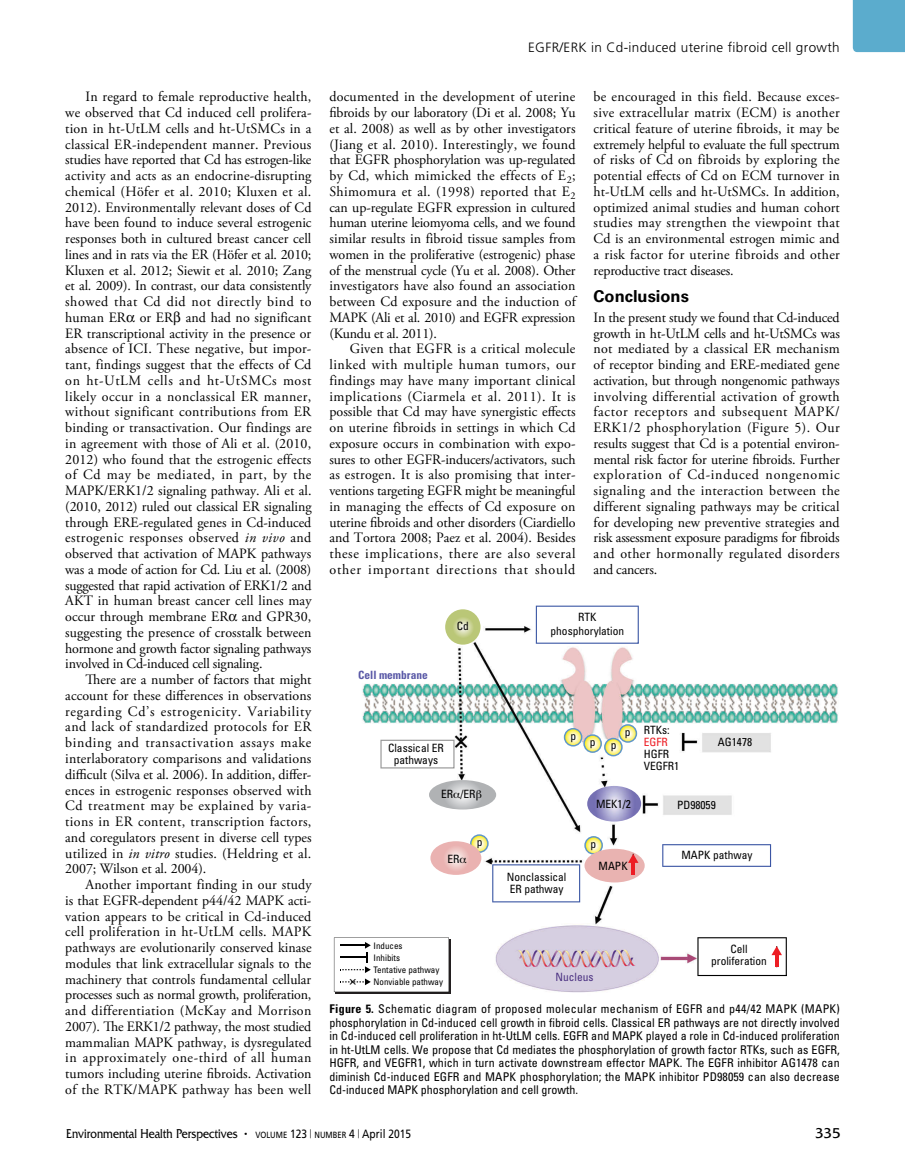
<style>
.page{position:relative;width:905px;height:1175px;background:#fff}
.page>*{position:absolute;margin:0;border:0;box-sizing:border-box;transform-origin:0 0}
.t1{font:700 16.5px "Univers LT Std";color:#000}
.t2{font:15px "Friz Quadrata Std";color:#000}
.t3{font:14.25px/15.8px "Adobe Garamond Pro";letter-spacing:.02em;color:#000;text-align:justify}
.t4{font:13.5px "Friz Quadrata Std";color:#000;scale:.85 1}
.t5{font:300 13.5px "Frutiger LT Std";letter-spacing:.025em;color:#000}
.t6{font:condensed 12px/13.5px "Univers LT Std";color:#000;text-align:justify}
.t7{font:condensed 11.4px/12px "Univers LT Std";color:#000;text-align:center}
.t8{font:700 condensed 11.4px "Univers LT Std";color:#5958a6}
.t9{font:condensed 11.4px "Univers LT Std";color:#4a3081}
.t10{font:condensed 11.4px "Univers LT Std";color:#ed1d24}
.t11{font:condensed 9px/12px "Univers LT Std";color:#000}
.s1{font-style:italic}
.s2{font-weight:700}
.s3{font-size:12px}
.s4{font-family:"Frutiger LT Std";font-size:9px}
.s5{font-family:"Frutiger LT Std";font-size:12px}
.s6{font-family:"Frutiger LT Std";font-weight:300;font-size:9px}
</style>
<div class="page">
<div style="left:852px;top:0;width:52px;height:52px;background:#5baccd"></div>
<img style="left:333px;top:605px;width:505px;height:389px">
<img style="left:587px;top:786px;width:54px;height:35px">
<svg style="left:380px;top:739px;width:74px;height:29px"></svg>
<svg style="left:662px;top:844px;width:109px;height:23px"></svg>
<svg style="left:564px;top:724px;width:73px;height:32px"></svg>
<svg style="left:445px;top:609px;width:35px;height:35px"></svg>
<div style="left:584px;top:848px;width:60px;height:34px;background:#e9b3b1;border-radius:50%"></div>
<svg style="left:536px;top:605px;width:102px;height:38px"></svg>
<hr style="left:631px;top:861px;width:3px;height:14px;background:#ed1d24">
<svg style="left:628px;top:853px;width:10px;height:10px"></svg>
<svg style="left:697px;top:937px;width:89px;height:39px"></svg>
<img style="left:335px;top:939px;width:115px;height:54px">
<svg style="left:430px;top:834px;width:173px;height:68px"></svg>
<svg style="left:429px;top:780px;width:67px;height:29px"></svg>
<svg style="left:334px;top:937px;width:115px;height:55px"></svg>
<p class="t3" style="left:65px;top:89px;width:248px;text-indent:20px">In regard to female reproductive health, we observed that Cd induced cell prolifera&shy;tion in ht-UtLM cells and ht-UtSMCs in a classical ER-independent manner. Previous studies have reported that Cd has estrogen-like activity and acts as an endocrine-disrupting chemical (Höfer et al. 2010; Kluxen et al.<br>2012). Environmentally relevant doses of Cd have been found to induce several estrogenic responses both in cultured breast cancer cell lines and in rats via the ER (Höfer et al. 2010; Kluxen et al. 2012; Siewit et al. 2010; Zang et al. 2009). In contrast, our data consistently showed that Cd did not directly bind to human ER or ER and had no significant ER transcriptional activity in the presence or absence of ICI. These negative, but impor&shy;tant, findings suggest that the effects of Cd on ht-UtLM cells and ht-UtSMCs most likely occur in a nonclassical ER manner, without significant contributions from ER binding or transactivation. Our findings are in agreement with those of Ali et al. (2010, 2012) who found that the estrogenic effects of Cd may be mediated, in part, by the MAPK/ERK1/2 signaling pathway. Ali et al. (2010, 2012) ruled out classical ER signaling through ERE-regulated genes in Cd-induced estrogenic responses observed <span class="s1">in vivo</span> and observed that activation of MAPK pathways was a mode of action for Cd. Liu et al. (2008) suggested that rapid activation of ERK1/2 and AKT in human breast cancer cell lines may occur through membrane ER and GPR30, suggesting the presence of crosstalk between hormone and growth factor signaling pathways involved in Cd-induced cell signaling.</p>
<p class="t3" style="left:65px;top:672px;width:248px;text-indent:20px">There are a number of factors that might account for these differences in observations regarding Cd’s estrogenicity. Variability and lack of standardized protocols for ER binding and transactivation assays make interlaboratory comparisons and validations difficult (Silva et al. 2006). In addition, differ&shy;ences in estrogenic responses observed with Cd treatment may be explained by varia&shy;tions in ER content, transcription factors, and coregulators present in diverse cell types utilized in <span class="s1">in vitro</span> studies. (Heldring et al.<br>2007; Wilson et al. 2004).</p>
<p class="t3" style="left:65px;top:877px;width:248px;text-indent:20px">Another important finding in our study is that EGFR-dependent p44/42 MAPK acti&shy;vation appears to be critical in Cd-induced cell proliferation in ht-UtLM cells. MAPK pathways are evolutionarily conserved kinase modules that link extracellular signals to the machinery that controls fundamental cellular processes such as normal growth, proliferation, and differentiation (McKay and Morrison 2007). The ERK1/2 pathway, the most studied mammalian MAPK pathway, is dysregulated in approximately one-third of all human tumors including uterine fibroids. Activation of the RTK/MAPK pathway has been well</p>
<p class="t5" style="left:528px;top:40px;width:313px">EGFR/ERK in Cd-induced uterine fibroid cell growth</p>
<p class="t3" style="left:329px;top:89px;width:248px">documented in the development of uterine fibroids by our laboratory (Di et al. 2008; Yu et al. 2008) as well as by other investigators (Jiang et al. 2010). Interestingly, we found that EGFR phosphorylation was up‑regulated by Cd, which mimicked the effects of E<sub>2</sub>; Shimomura et al. (1998) reported that E<sub>2 </sub>can up‑regulate EGFR expression in cultured human uterine leiomyoma cells, and we found similar results in fibroid tissue samples from women in the proliferative (estrogenic) phase of the menstrual cycle (Yu et al. 2008). Other investigators have also found an association between Cd exposure and the induction of MAPK (Ali et al. 2010) and EGFR expression (Kundu et al. 2011).</p>
<p class="t3" style="left:329px;top:341px;width:248px;text-indent:20px">Given that EGFR is a critical molecule linked with multiple human tumors, our findings may have many important clinical implications (Ciarmela et al. 2011). It is possible that Cd may have synergistic effects on uterine fibroids in settings in which Cd exposure occurs in combination with expo&shy;sures to other EGFR-inducers/activators, such as estrogen. It is also promising that inter&shy;ventions targeting EGFR might be meaningful in managing the effects of Cd exposure on uterine fibroids and other disorders (Ciardiello and Tortora 2008; Paez et al. 2004). Besides these implications, there are also several other important directions that should</p>
<p class="t3" style="left:593px;top:89px;width:248px">be encouraged in this field. Because exces&shy;sive extracellular matrix (ECM) is another critical feature of uterine fibroids, it may be extremely helpful to evaluate the full spectrum of risks of Cd on fibroids by exploring the potential effects of Cd on ECM turnover in ht-UtLM cells and ht-UtSMCs. In addition, optimized animal studies and human cohort studies may strengthen the viewpoint that Cd is an environmental estrogen mimic and a risk factor for uterine fibroids and other reproductive tract diseases.</p>
<p class="t1" style="left:593px;top:286px;width:97px">Conclusions</p>
<p class="t3" style="left:593px;top:310px;width:248px">In the present study we found that Cd-induced growth in ht-UtLM cells and ht-UtSMCs was not mediated by a classical ER mechanism of receptor binding and ERE-mediated gene activation, but through nongenomic pathways involving differential activation of growth factor receptors and subsequent MAPK/ ERK1/2 phosphorylation (Figure 5). Our results suggest that Cd is a potential environ&shy;mental risk factor for uterine fibroids. Further exploration of Cd-induced nongenomic signaling and the interaction between the different signaling pathways may be critical for developing new preventive strategies and risk assessment exposure paradigms for fibroids and other hormonally regulated disorders and cancers.</p>
<p class="t8" style="left:358px;top:668px;width:71px">Cell membrane</p>
<p class="t7" style="left:456px;top:620px;width:14px">Cd</p>
<p class="t7" style="left:388px;top:741px;width:57px">Classical ER pathways</p>
<p class="t7" style="left:441px;top:788px;width:36px">ER /ER</p>
<p class="t7" style="left:550px;top:610px;width:75px;line-height:13.6px">RTK phosphorylation</p>
<p class="t7" style="left:570px;top:729px;width:7px">p</p>
<p class="t7" style="left:590px;top:735px;width:7px">p</p>
<p class="t7" style="left:610px;top:739px;width:7px">p</p>
<p class="t7" style="left:625px;top:726px;width:7px">p</p>
<p class="t7" style="left:643px;top:724px;width:27px">RTKs:</p>
<p class="t10" style="left:643px;top:735px;width:26px">EGFR</p>
<p class="t7" style="left:643px;top:748px;width:37px;text-align:left">HGFR<br>VEGFR1</p>
<p class="t7" style="left:718px;top:736px;width:36px">AG1478</p>
<p class="t7" style="left:596px;top:797px;width:36px">MEK1/2</p>
<p class="t7" style="left:677px;top:798px;width:40px">PD98059</p>
<p class="t7" style="left:447px;top:852px;width:14px">ER</p>
<p class="t11" style="left:373px;top:939px;width:71px">Induces<br>Inhibits<br>Tentative pathway<br>Nonviable pathway</p>
<p class="t7" style="left:477px;top:835px;width:7px">p</p>
<p class="t7" style="left:590px;top:837px;width:7px">p</p>
<p class="t7" style="left:507px;top:870px;width:61px;text-align:left">Nonclassical<br>ER pathway</p>
<p class="t7" style="left:598px;top:859px;width:31px">MAPK</p>
<p class="t9" style="left:555px;top:970px;width:39px">Nucleus</p>
<p class="t7" style="left:681px;top:849px;width:72px">MAPK pathway</p>
<p class="t7" style="left:711px;top:943px;width:57px">Cell proliferation</p>
<p class="t6" style="left:329px;top:1001px;width:512px"><span class="s2">Figure 5.</span> Schematic diagram of proposed molecular mechanism of EGFR and p44/42 MAPK (MAPK) phosphorylation in Cd-induced cell growth in fibroid cells. Classical ER pathways are not directly involved in Cd-induced cell proliferation in ht-UtLM cells. EGFR and MAPK played a role in Cd-induced proliferation in ht-UtLM cells. We propose that Cd mediates the phosphorylation of growth factor RTKs, such as EGFR, HGFR, and VEGFR1, which in turn activate downstream effector MAPK. The EGFR inhibitor AG1478 can diminish Cd-induced EGFR and MAPK phosphorylation; the MAPK inhibitor PD98059 can also decrease Cd-induced MAPK phosphorylation and cell growth.</p>
<p class="t4" style="left:66px;top:1125px;width:407px">Environmental Health Perspectives <span class="s3">•</span> <span class="s4">VOLUME</span> <span class="s5">123</span> <span class="s6">|</span> <span class="s4">NUMBER</span> <span class="s5">4</span> <span class="s6">|</span> <span class="s5">April 2015</span></p>
<p class="t2" style="left:815px;top:1124px;width:27px">335</p>
</div>
